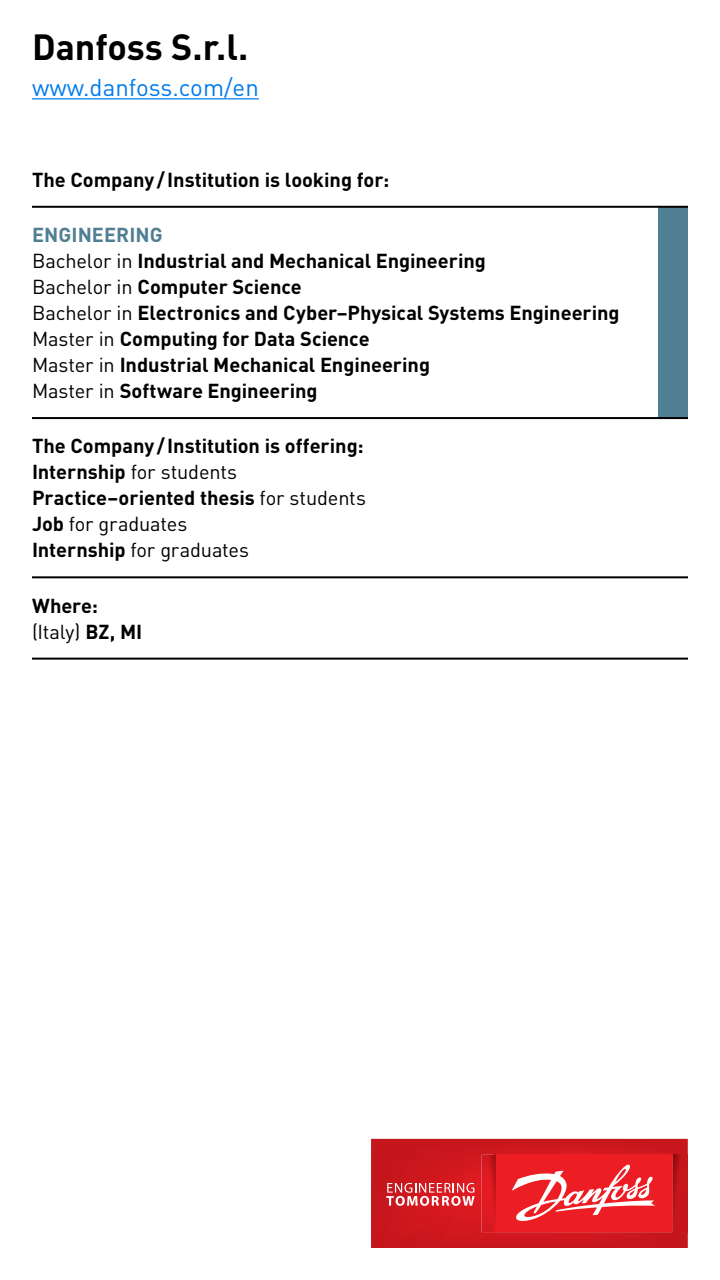
<style>
.page{position:relative;width:720px;height:1280px;background:#fff}
.page>*{position:absolute;margin:0;border:0;box-sizing:border-box;transform-origin:0 0}
.t1{font:700 36px "DINOT";color:#000}
.t2{font:24px "DINOT";color:#007bec}
.t3{font:700 20px/26px "DINOT";letter-spacing:-.005em;color:#000}
.s1{color:#507f94}
.s2{font-weight:400}
</style>
<div class="page">
<div style="left:658px;top:207px;width:30px;height:211px;background:#507f94"></div>
<hr style="left:32px;top:206px;width:626px;height:2px;background:#000">
<hr style="left:32px;top:576px;width:626px;height:2px;background:#000">
<hr style="left:658px;top:576px;width:30px;height:2px;background:#000">
<hr style="left:32px;top:417px;width:626px;height:2px;background:#000">
<hr style="left:658px;top:658px;width:30px;height:2px;background:#000">
<hr style="left:32px;top:658px;width:626px;height:2px;background:#000">
<hr style="left:658px;top:206px;width:30px;height:2px;background:#000">
<hr style="left:658px;top:417px;width:30px;height:2px;background:#000">
<hr style="left:32px;top:98px;width:227px;height:1px;background:#007bec">
<svg style="left:371px;top:1139px;width:317px;height:109px"></svg>
<h1 class="t1" style="left:32px;top:23px;width:218px">Danfoss S.r.l.</h1>
<p class="t2" style="left:32px;top:72px;width:228px">www.danfoss.com/en</p>
<p class="t3" style="left:32px;top:166px;width:359px">The Company / Institution is looking for:</p>
<p class="t3" style="left:32px;top:221px;width:589px"><span class="s1">ENGINEERING<br></span><span class="s2">Bachelor in</span> Industrial and Mechanical Engineering<br><span class="s2">Bachelor in</span> Computer Science<br><span class="s2">Bachelor in</span> Electronics and Cyber–Physical Systems Engineering <span class="s2">Master in</span> Computing for Data Science<br><span class="s2">Master in</span> Industrial Mechanical Engineering<br><span class="s2">Master in</span> Software Engineering</p>
<p class="t3" style="left:32px;top:433px;width:336px">The Company / Institution is offering:<br>Internship <span class="s2">for students<br></span>Practice–oriented thesis <span class="s2">for students<br></span>Job <span class="s2">for graduates<br></span>Internship <span class="s2">for graduates</span></p>
<p class="t3" style="left:32px;top:592px;width:112px">Where: <span class="s2">(Italy)</span> BZ, MI</p>
</div>
